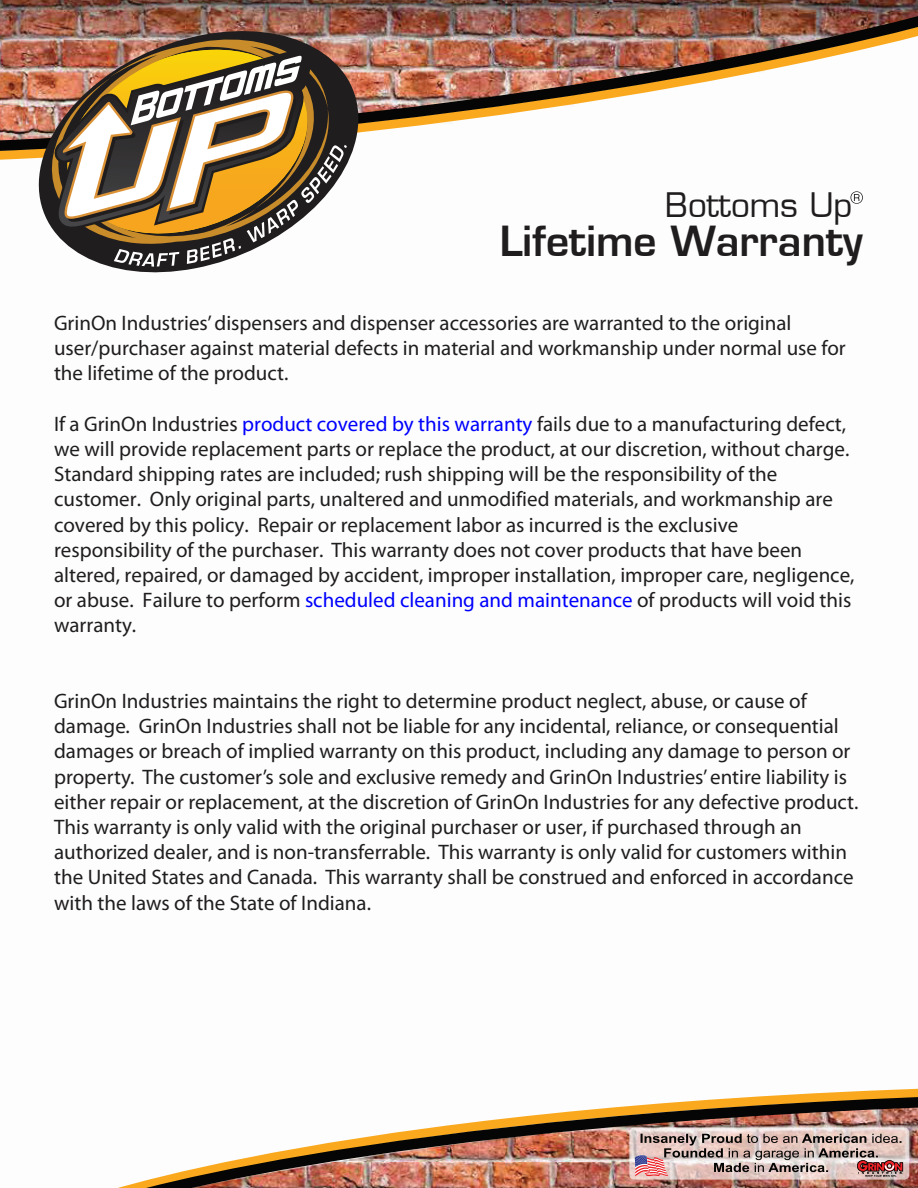
<style>
.page{position:relative;width:918px;height:1188px;background:#fff}
.page>*{position:absolute;margin:0;border:0;box-sizing:border-box;transform-origin:0 0}
.t1{font:700 40.5px "Euromode";color:#201d1e}
.t2{font:33px "Euromode Plain";color:#201d1e}
.t3{font:21px/25.2px "Myriad Pro";color:#201d1e}
.s1{color:#00f}
</style>
<div class="page">
<img style="left:0;top:0;width:918px;height:8px">
<img style="left:0;top:8px;width:918px;height:149px">
<img style="left:118px;top:1088px;width:800px;height:100px">
<img style="left:37px;top:18px;width:323px;height:255px">
<svg style="left:39px;top:78px;width:23px;height:166px"></svg>
<img style="left:67px;top:35px;width:261px;height:21px">
<img style="left:50px;top:47px;width:265px;height:187px">
<img style="left:56px;top:51px;width:254px;height:177px">
<svg style="left:62px;top:56px;width:285px;height:211px"></svg>
<svg style="left:629px;top:1128px;width:280px;height:52px;background:#e5cfcb"></svg>
<svg style="left:635px;top:1134px;width:268px;height:43px;background:#baa09d"></svg>
<svg style="left:850px;top:191px;width:13px;height:13px"></svg>
<h2 class="t2" style="left:665px;top:185px;width:189px">Bottoms Up</h2>
<h1 class="t1" style="left:500px;top:215px;width:365px">Lifetime Warranty</h1>
<p class="t3" style="left:54px;top:310px;width:793px">GrinOn Industries’ dispensers and dispenser accessories are warranted to the original user/purchaser against material defects in material and workmanship under normal use for the lifetime of the product.</p>
<p class="t3" style="left:54px;top:411px;width:802px">If a GrinOn Industries <span class="s1">product covered by this warranty</span> fails due to a manufacturing defect, we will provide replacement parts or replace the product, at our discretion, without charge.<br>Standard shipping rates are included; rush shipping will be the responsibility of the customer. Only original parts, unaltered and unmodified materials, and workmanship are covered by this policy. Repair or replacement labor as incurred is the exclusive responsibility of the purchaser. This warranty does not cover products that have been altered, repaired, or damaged by accident, improper installation, improper care, negligence, or abuse. Failure to perform <span class="s1">scheduled cleaning and maintenance</span> of products will void this warranty.</p>
<p class="t3" style="left:54px;top:688px;width:806px">GrinOn Industries maintains the right to determine product neglect, abuse, or cause of damage. GrinOn Industries shall not be liable for any incidental, reliance, or consequential damages or breach of implied warranty on this product, including any damage to person or property. The customer’s sole and exclusive remedy and GrinOn Industries’ entire liability is either repair or replacement, at the discretion of GrinOn Industries for any defective product.<br>This warranty is only valid with the original purchaser or user, if purchased through an authorized dealer, and is non-transferrable. This warranty is only valid for customers within the United States and Canada. This warranty shall be construed and enforced in accordance with the laws of the State of Indiana.</p>
</div>
